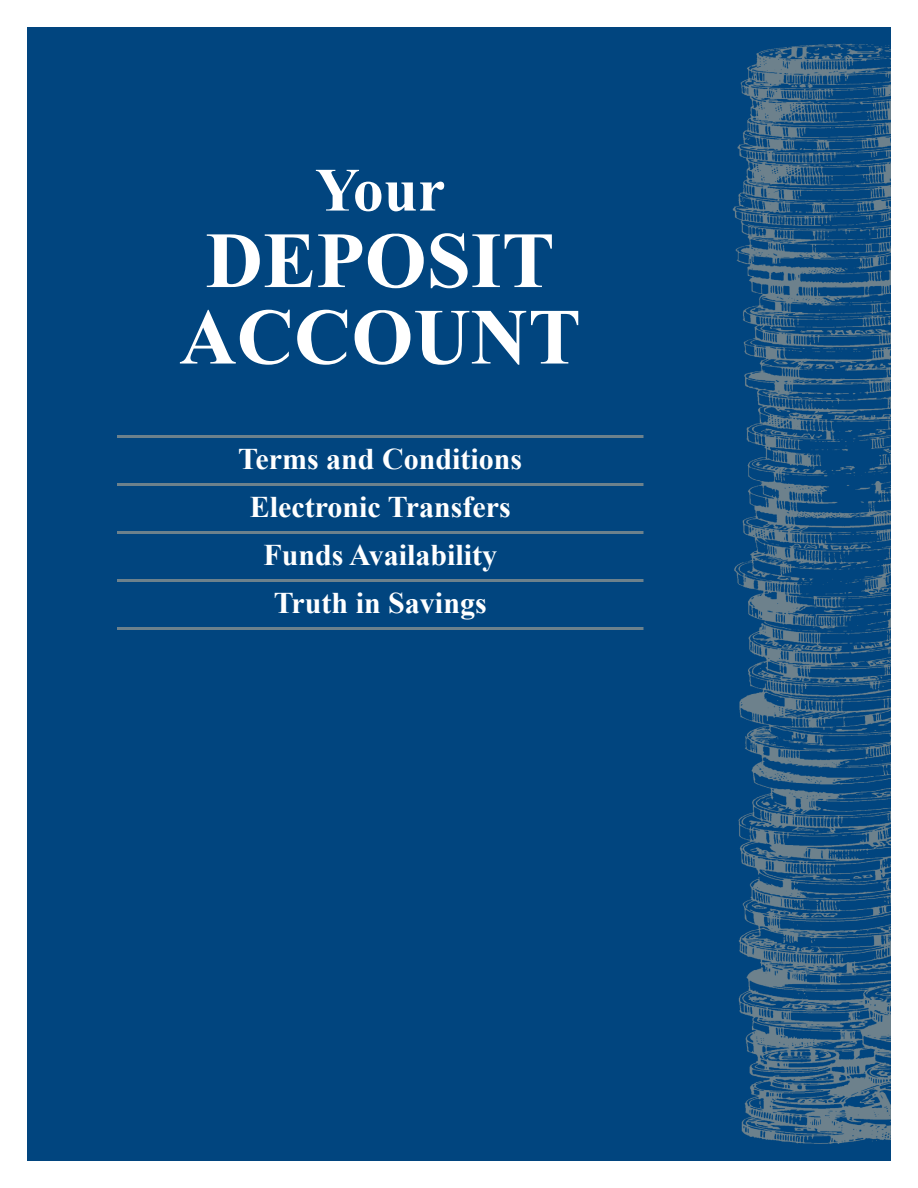
<style>
.page{position:relative;width:918px;height:1188px;background:#fff}
.page>*{position:absolute;margin:0;border:0;box-sizing:border-box;transform-origin:0 0}
.t1{font:700 79.5px/76.5px "Times New Roman";color:#fff;text-align:center}
.t2{font:700 61.5px "Times New Roman";color:#fff}
.t3{font:700 30px/48px "Times New Roman";color:#fff;text-align:center}
</style>
<div class="page">
<div style="left:27px;top:27px;width:864px;height:1134px;background:#01457f"></div>
<img style="left:732px;top:43px;width:159px;height:1101px">
<hr style="left:117px;top:435px;width:527px;height:3px;background:#6c818c">
<hr style="left:117px;top:483px;width:527px;height:3px;background:#6c818c">
<hr style="left:117px;top:531px;width:527px;height:3px;background:#6c818c">
<hr style="left:117px;top:579px;width:527px;height:3px;background:#6c818c">
<hr style="left:117px;top:627px;width:527px;height:3px;background:#6c818c">
<h2 class="t2" style="left:315px;top:156px;width:131px">Your</h2>
<h1 class="t1" style="left:179px;top:222px;width:403px">DEPOSIT<br>ACCOUNT</h1>
<p class="t3" style="left:238px;top:434px;width:285px">Terms and Conditions<br>Electronic Transfers<br>Funds Availability<br>Truth in Savings</p>
</div>
